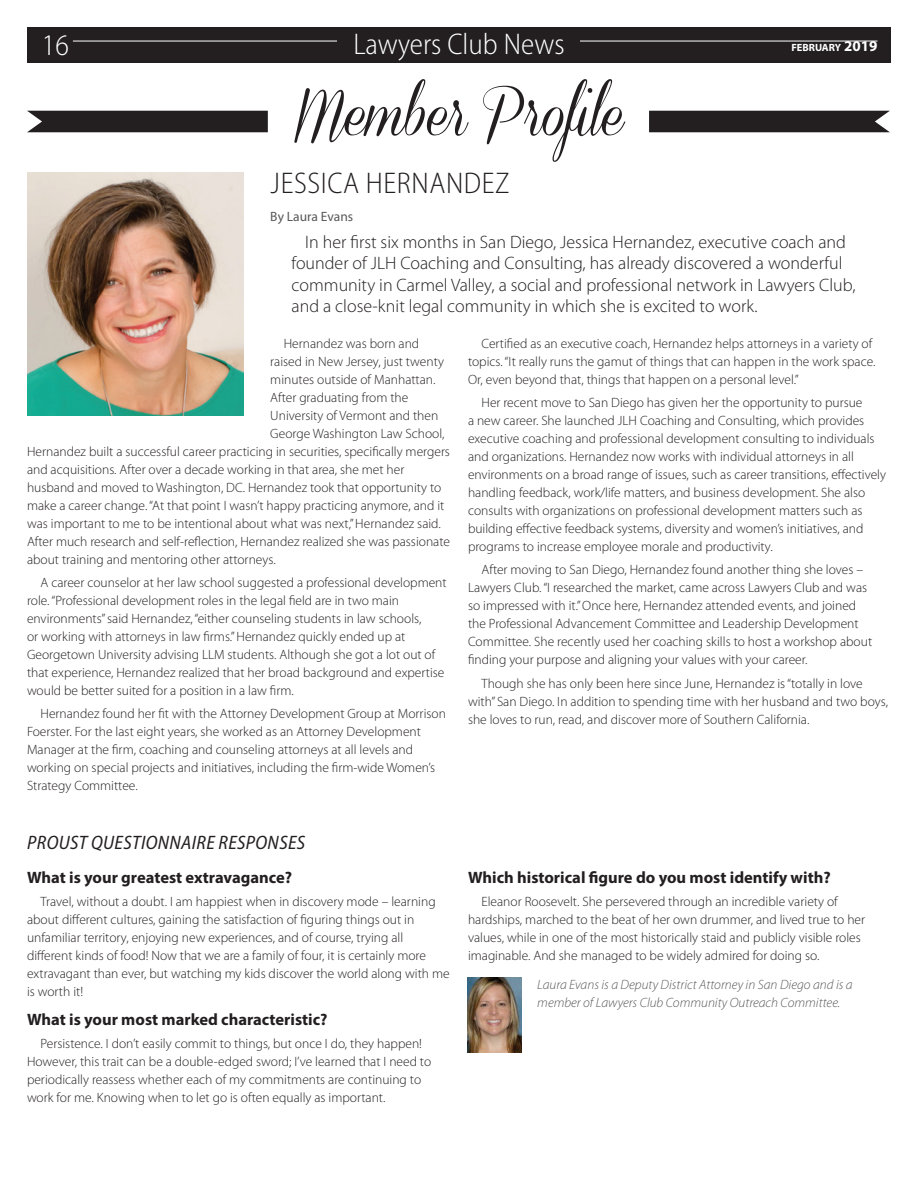
<style>
.page{position:relative;width:918px;height:1188px;background:#fff}
.page>*{position:absolute;margin:0;border:0;box-sizing:border-box;transform-origin:0 0}
.t1{font:54px "Coneria Script Demo";color:#231f20}
.t2{font:300 semi-condensed 30px "Myriad Pro";color:#fff}
.t3{font:300 semi-condensed 30px "Myriad Pro";letter-spacing:.02em;color:#231f20}
.t4{font:italic semi-condensed 19.5px "Myriad Pro";letter-spacing:.02em;color:#231f20}
.t5{font:300 18px/21.6px "Myriad Pro";color:#231f20}
.t6{font:700 16.5px "Myriad Pro";color:#231f20}
.t7{font:300 13.5px/18px "Myriad Pro";color:#231f20}
.t8{font:italic 300 13.5px/18px "Myriad Pro";color:#57585a}
.t9{font:13.5px "Myriad Pro";color:#57585a}
.t10{font:700 10.5px "Myriad Pro";color:#fff}
.s1{font-size:15px}
</style>
<div class="page">
<div style="left:27px;top:27px;width:864px;height:36px;background:#231f20"></div>
<hr style="left:73px;top:41px;width:805px;height:1px;background:#fff">
<div style="left:338px;top:36px;width:242px;height:10px;background:#231f20"></div>
<img style="left:27px;top:173px;width:216px;height:243px">
<div style="left:649px;top:111px;width:241px;height:21px;background:#231f20"></div>
<div style="left:27px;top:111px;width:241px;height:21px;background:#231f20"></div>
<img style="left:467px;top:977px;width:54px;height:76px">
<h2 class="t2" style="left:42px;top:29px;width:28px">16</h2>
<h2 class="t2" style="left:353px;top:28px;width:213px">Lawyers Club News</h2>
<p class="t10" style="left:791px;top:41px;width:88px">FEBRUARY <span class="s1">2019</span></p>
<h1 class="t1" style="left:294px;top:85px;width:331px">Member Profile</h1>
<h2 class="t3" style="left:271px;top:166px;width:240px">JESSICA HERNANDEZ</h2>
<p class="t9" style="left:270px;top:208px;width:84px">By Laura Evans</p>
<p class="t5" style="left:292px;top:231px;width:565px;text-indent:14px">In her first six months in San Diego, Jessica Hernandez, executive coach and founder of JLH Coaching and Consulting, has already discovered a wonderful community in Carmel Valley, a social and professional network in Lawyers Club, and a close-knit legal community in which she is excited to work.</p>
<p class="t7" style="left:284px;top:334px;width:137px">Hernandez was born and</p>
<p class="t7" style="left:270px;top:352px;width:175px">raised in New Jersey, just twenty</p>
<p class="t7" style="left:270px;top:370px;width:167px">minutes outside of Manhattan.</p>
<p class="t7" style="left:270px;top:388px;width:140px">After graduating from the</p>
<p class="t7" style="left:270px;top:406px;width:169px">University of Vermont and then</p>
<p class="t7" style="left:270px;top:424px;width:176px">George Washington Law School,</p>
<p class="t7" style="left:27px;top:442px;width:425px">Hernandez built a successful career practicing in securities, specifically mergers</p>
<p class="t7" style="left:27px;top:460px;width:379px">and acquisitions. After over a decade working in that area, she met her</p>
<p class="t7" style="left:27px;top:478px;width:416px">husband and moved to Washington, DC. Hernandez took that opportunity to</p>
<p class="t7" style="left:27px;top:496px;width:419px">make a career change. “At that point I wasn’t happy practicing anymore, and it</p>
<p class="t7" style="left:27px;top:514px;width:415px">was important to me to be intentional about what was next,” Hernandez said.</p>
<p class="t7" style="left:27px;top:532px;width:425px">After much research and self-reflection, Hernandez realized she was passionate</p>
<p class="t7" style="left:27px;top:550px;width:250px">about training and mentoring other attorneys.</p>
<p class="t7" style="left:27px;top:574px;width:421px;text-indent:14px">A career counselor at her law school suggested a professional development role. “Professional development roles in the legal field are in two main environments” said Hernandez, “either counseling students in law schools,<br>or working with attorneys in law firms.” Hernandez quickly ended up at Georgetown University advising LLM students. Although she got a lot out of that experience, Hernandez realized that her broad background and expertise would be better suited for a position in a law firm.</p>
<p class="t7" style="left:27px;top:705px;width:420px;text-indent:14px">Hernandez found her fit with the Attorney Development Group at Morrison Foerster. For the last eight years, she worked as an Attorney Development Manager at the firm, coaching and counseling attorneys at all levels and working on special projects and initiatives, including the firm-wide Women’s Strategy Committee.</p>
<p class="t7" style="left:468px;top:334px;width:409px;text-indent:14px">Certified as an executive coach, Hernandez helps attorneys in a variety of topics. “It really runs the gamut of things that can happen in the work space.<br>Or, even beyond that, things that happen on a personal level.”</p>
<p class="t7" style="left:468px;top:394px;width:420px;text-indent:14px">Her recent move to San Diego has given her the opportunity to pursue<br>a new career. She launched JLH Coaching and Consulting, which provides executive coaching and professional development consulting to individuals and organizations. Hernandez now works with individual attorneys in all environments on a broad range of issues, such as career transitions, effectively handling feedback, work/life matters, and business development. She also consults with organizations on professional development matters such as building effective feedback systems, diversity and women’s initiatives, and programs to increase employee morale and productivity.</p>
<p class="t7" style="left:468px;top:561px;width:406px;text-indent:14px">After moving to San Diego, Hernandez found another thing she loves – Lawyers Club. “I researched the market, came across Lawyers Club and was so impressed with it.” Once here, Hernandez attended events, and joined the Professional Advancement Committee and Leadership Development Committee. She recently used her coaching skills to host a workshop about finding your purpose and aligning your values with your career.</p>
<p class="t7" style="left:468px;top:674px;width:422px;text-indent:14px">Though she has only been here since June, Hernandez is “totally in love with” San Diego. In addition to spending time with her husband and two boys, she loves to run, read, and discover more of Southern California.</p>
<h3 class="t4" style="left:27px;top:832px;width:280px">PROUST QUESTIONNAIRE RESPONSES</h3>
<p class="t6" style="left:27px;top:867px;width:267px">What is your greatest extravagance?</p>
<p class="t7" style="left:27px;top:893px;width:424px;text-indent:14px">Travel, without a doubt. I am happiest when in discovery mode – learning about different cultures, gaining the satisfaction of figuring things out in unfamiliar territory, enjoying new experiences, and of course, trying all different kinds of food! Now that we are a family of four, it is certainly more extravagant than ever, but watching my kids discover the world along with me is worth it!</p>
<p class="t6" style="left:27px;top:1009px;width:302px">What is your most marked characteristic?</p>
<p class="t7" style="left:27px;top:1035px;width:406px;text-indent:14px">Persistence. I don’t easily commit to things, but once I do, they happen!<br>However, this trait can be a double-edged sword; I’ve learned that I need to periodically reassess whether each of my commitments are continuing to work for me. Knowing when to let go is often equally as important.</p>
<p class="t6" style="left:468px;top:867px;width:364px">Which historical figure do you most identify with?</p>
<p class="t7" style="left:468px;top:893px;width:399px;text-indent:14px">Eleanor Roosevelt. She persevered through an incredible variety of hardships, marched to the beat of her own drummer, and lived true to her values, while in one of the most historically staid and publicly visible roles imaginable. And she managed to be widely admired for doing so.</p>
<p class="t8" style="left:537px;top:976px;width:317px">Laura Evans is a Deputy District Attorney in San Diego and is a member of Lawyers Club Community Outreach Committee.</p>
</div>
